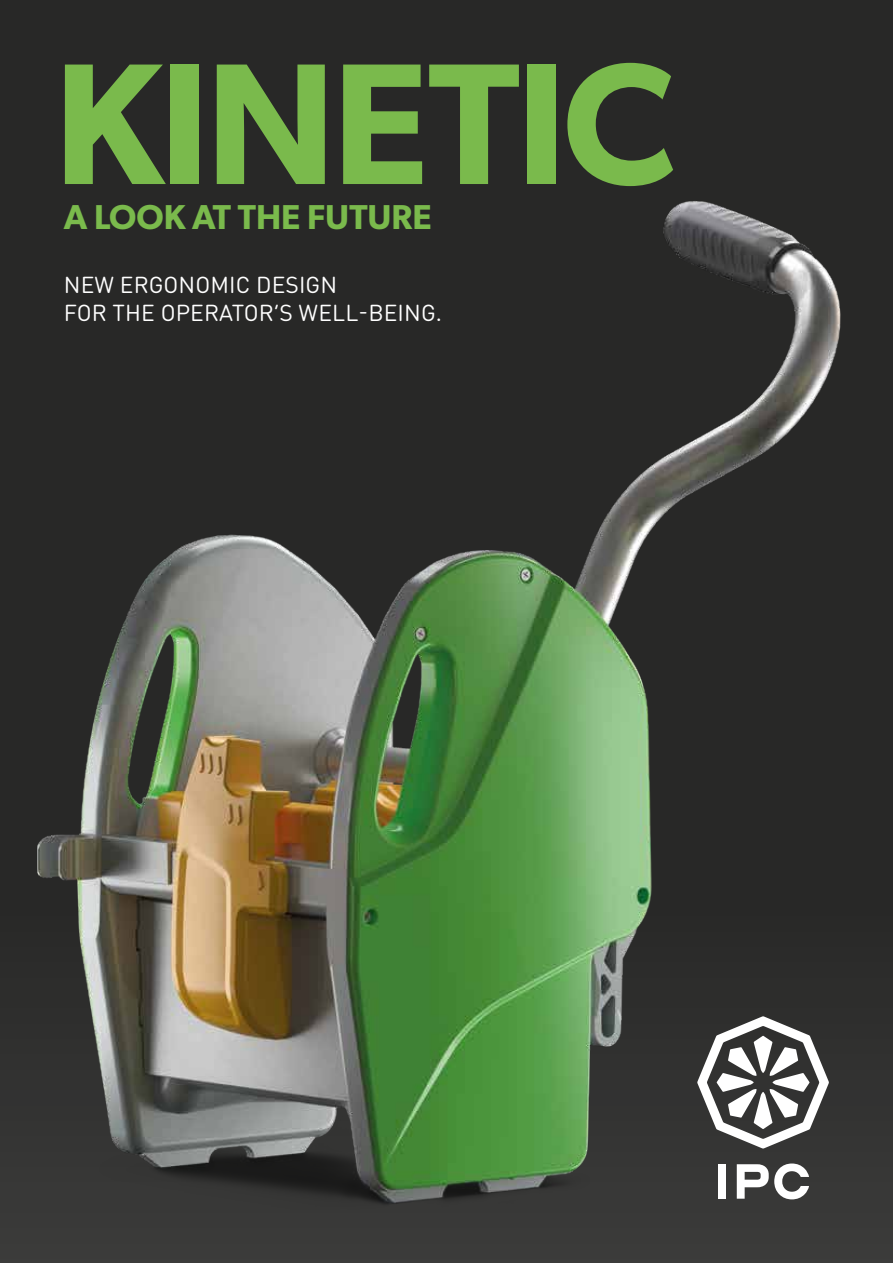
<style>
.page{position:relative;width:893px;height:1263px;background:#282827}
.page>*{position:absolute;margin:0;border:0;box-sizing:border-box;transform-origin:0 0}
.t1{font:600 173.1px "Gibson";letter-spacing:-.02em;color:#7aba4c}
.t2{font:600 34.65px "Gibson";color:#7aba4c}
.t3{font:22.8px/28px "DIN Round Pro";letter-spacing:.005em;color:#fff}
</style>
<div class="page">
<img style="left:0;top:201px;width:893px;height:1043px">
<div style="left:718px;top:1164px;width:8px;height:35px;background:#fff"></div>
<svg style="left:737px;top:1163px;width:72px;height:36px"></svg>
<svg style="left:697px;top:1016px;width:132px;height:132px"></svg>
<h1 class="t1" style="left:54px;top:21px;width:623px">KINETIC</h1>
<h2 class="t2" style="left:64px;top:197px;width:369px">A LOOK AT THE FUTURE</h2>
<p class="t3" style="left:64px;top:270px;width:380px">NEW ERGONOMIC DESIGN<br>FOR THE OPERATOR’S WELL-BEING.</p>
</div>
